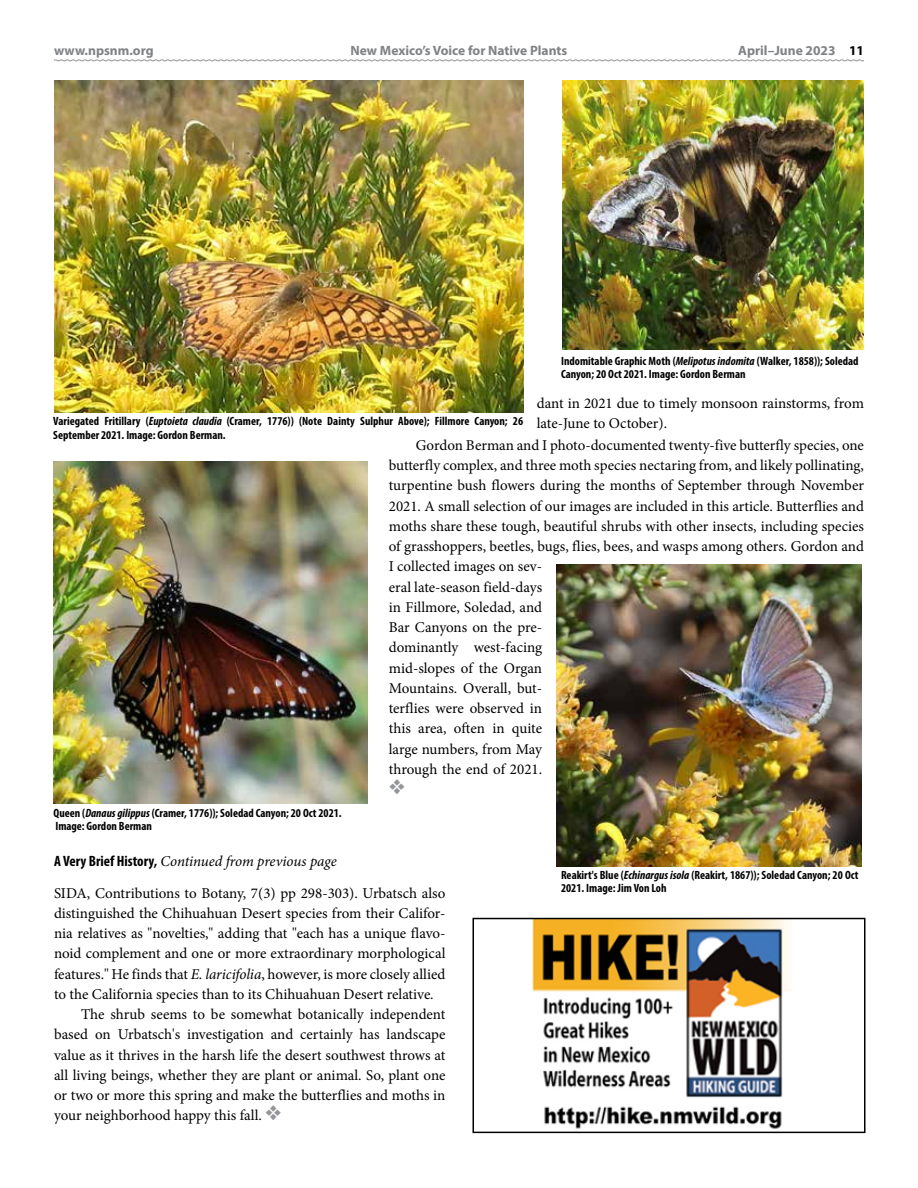
<style>
.page{position:relative;width:918px;height:1188px;background:#fff}
.page>*{position:absolute;margin:0;border:0;box-sizing:border-box;transform-origin:0 0}
.t1{font:15px/20.2px "Minion Pro";color:#000}
.t2{font:italic 15px "Minion Pro";letter-spacing:-.01em;color:#000}
.t3{font:700 13.5px "Myriad Pro";color:#808285}
.t4{font:700 condensed 12px/13.5px "Myriad Pro";color:#000}
.s1{color:#000}
.s2{font-style:italic}
.s3{font-family:"Myriad Pro";font-weight:700;font-style:normal;font-stretch:condensed}
.s4{color:#939598}
</style>
<div class="page">
<img style="left:532px;top:921px;width:260px;height:208px">
<div style="left:472px;top:918px;width:394px;height:215px;border:2px solid #000"></div>
<img style="left:54px;top:462px;width:314px;height:341px">
<img style="left:563px;top:81px;width:301px;height:269px">
<img style="left:55px;top:81px;width:469px;height:332px">
<img style="left:556px;top:564px;width:306px;height:303px">
<svg style="left:54px;top:59px;width:810px;height:3px"></svg>
<p class="t3" style="left:54px;top:42px;width:101px">www.npsnm.org</p>
<p class="t3" style="left:351px;top:42px;width:218px">New Mexico’s Voice for Native Plants</p>
<p class="t3" style="left:738px;top:42px;width:127px">April–June 2023 <span class="s1">11</span></p>
<p class="t4" style="left:561px;top:354px;width:299px">Indomitable Graphic Moth (<span class="s2">Melipotus indomita</span> (Walker, 1858)); Soledad<br>Canyon; 20 Oct 2021. Image: Gordon Berman</p>
<p class="t1" style="left:537px;top:393px;width:329px">dant in 2021 due to timely monsoon rainstorms, from late-June to October).</p>
<p class="t4" style="left:53px;top:414px;width:471px">Variegated Fritillary (<span class="s2">Euptoieta claudia</span> (Cramer, 1776)) (Note Dainty Sulphur Above); Fillmore Canyon; 26<br>September 2021. Image: Gordon Berman.</p>
<p class="t1" style="left:389px;top:435px;width:477px;text-indent:27px">Gordon Berman and I photo-documented twenty-five butterfly species, one butterfly complex, and three moth species nectaring from, and likely pollinating, turpentine bush flowers during the months of September through November 2021. A small selection of our images are included in this article. Butterflies and moths share these tough, beautiful shrubs with other insects, including species of grasshoppers, beetles, bugs, flies, bees, and wasps among others. Gordon and I collected images on sev-<br>eral late-season field-days<br>in Fillmore, Soledad, and<br>Bar Canyons on the pre-<br>dominantly west-facing<br>mid-slopes of the Organ<br>Mountains. Overall, but-<br>terflies were observed in<br>this area, often in quite<br>large numbers, from May<br>through the end of 2021.</p>
<p class="t4" style="left:53px;top:806px;width:290px">Queen (<span class="s2">Danaus gilippus</span> (Cramer, 1776)); Soledad Canyon; 20 Oct 2021.<br>Image: Gordon Berman</p>
<p class="t2" style="left:54px;top:851px;width:284px"><span class="s3">A Very Brief History,</span> Continued from previous page</p>
<p class="t1" style="left:54px;top:883px;width:393px">SIDA, Contributions to Botany, 7(3) pp 298-303). Urbatsch also</p>
<p class="t1" style="left:54px;top:903px;width:393px">distinguished the Chihuahuan Desert species from their Califor-</p>
<p class="t1" style="left:54px;top:923px;width:393px">nia relatives as "novelties," adding that "each has a unique flavo-</p>
<p class="t1" style="left:54px;top:943px;width:393px">noid complement and one or more extraordinary morphological</p>
<p class="t1" style="left:54px;top:964px;width:393px">features." He finds that <span class="s2">E. laricifolia</span>, however, is more closely allied</p>
<p class="t1" style="left:54px;top:984px;width:381px">to the California species than to its Chihuahuan Desert relative.</p>
<p class="t1" style="left:81px;top:1004px;width:366px">The shrub seems to be somewhat botanically independent</p>
<p class="t1" style="left:54px;top:1024px;width:393px">based on Urbatsch's investigation and certainly has landscape</p>
<p class="t1" style="left:54px;top:1045px;width:393px">value as it thrives in the harsh life the desert southwest throws at</p>
<p class="t1" style="left:54px;top:1065px;width:393px">all living beings, whether they are plant or animal. So, plant one</p>
<p class="t1" style="left:54px;top:1085px;width:393px">or two or more this spring and make the butterflies and moths in</p>
<p class="t1" style="left:54px;top:1105px;width:229px">your neighborhood happy this fall. <span class="s4">❖</span></p>
<p class="t4" style="left:561px;top:868px;width:299px">Reakirt's Blue (<span class="s2">Echinargus isola</span> (Reakirt, 1867)); Soledad Canyon; 20 Oct<br>2021. Image: Jim Von Loh</p>
</div>
